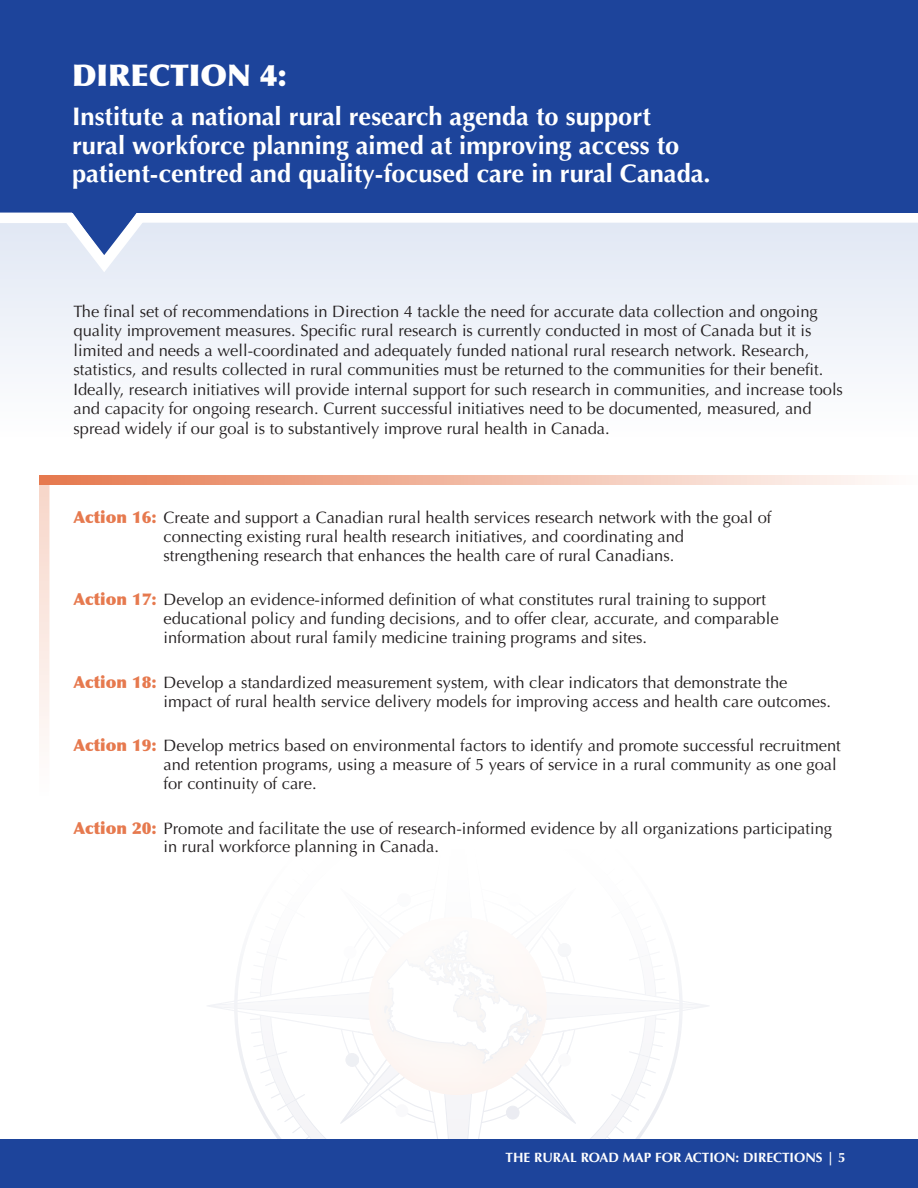
<style>
.page{position:relative;width:918px;height:1188px;background:#fff}
.page>*{position:absolute;margin:0;border:0;box-sizing:border-box;transform-origin:0 0}
.t1{font:900 30px "Optima";color:#fff}
.t2{font:700 25.5px/28.5px "Optima";color:#fff}
.actions{font:16.5px/18.9px "Optima";color:#231f20}
.body{font:16.5px/19.5px "Optima";color:#231f20}
.t3{font:700 13.5px "Optima";color:#fff}
.s1{font-weight:900;color:#e6794e}
</style>
<div class="page">
<svg style="left:234px;top:967px;width:449px;height:173px"></svg>
<svg style="left:261px;top:967px;width:394px;height:173px"></svg>
<div style="left:0;top:214px;width:918px;height:222px;background:linear-gradient(to bottom,#e0e7f4,#fefefe)"></div>
<div style="left:0;top:212px;width:918px;height:11px;background:#fff"></div>
<svg style="left:52px;top:212px;width:104px;height:69px"></svg>
<div style="left:0;top:0;width:918px;height:212px;background:#1d449b"></div>
<div style="left:0;top:213px;width:72px;height:10px;background:#fff"></div>
<div style="left:0;top:1140px;width:918px;height:48px;background:#1d449b"></div>
<svg style="left:50px;top:475px;width:825px;height:10px;background:#f1b8a1"></svg>
<svg style="left:39px;top:475px;width:11px;height:265px"></svg>
<p class="t1" style="left:72px;top:57px;width:217px">DIRECTION 4:</p>
<p class="t2" style="left:72px;top:103px;width:640px">Institute a national rural research agenda to support<br>rural workforce planning aimed at improving access to patient-centred and quality-focused care in rural Canada.</p>
<p class="body" style="left:74px;top:302px;width:771px">The final set of recommendations in Direction 4 tackle the need for accurate data collection and ongoing quality improvement measures. Specific rural research is currently conducted in most of Canada but it is limited and needs a well-coordinated and adequately funded national rural research network. Research, statistics, and results collected in rural communities must be returned to the communities for their benefit.<br>Ideally, research initiatives will provide internal support for such research in communities, and increase tools and capacity for ongoing research. Current successful initiatives need to be documented, measured, and spread widely if our goal is to substantively improve rural health in Canada.</p>
<p class="actions" style="left:74px;top:508px;width:699px;text-align:center"><span class="s1">Action 16:</span> Create and support a Canadian rural health services research network with the goal of connecting existing rural health research initiatives, and coordinating and<br>strengthening research that enhances the health care of rural Canadians.</p>
<p class="actions" style="left:164px;top:590px;width:617px;text-indent:-90px"><span class="s1">Action 17:</span> Develop an evidence-informed definition of what constitutes rural training to support educational policy and funding decisions, and to offer clear, accurate, and comparable information about rural family medicine training programs and sites.</p>
<p class="actions" style="left:164px;top:673px;width:669px;text-indent:-90px"><span class="s1">Action 18:</span> Develop a standardized measurement system, with clear indicators that demonstrate the impact of rural health service delivery models for improving access and health care outcomes.</p>
<p class="actions" style="left:164px;top:736px;width:679px;text-indent:-90px"><span class="s1">Action 19:</span> Develop metrics based on environmental factors to identify and promote successful recruitment and retention programs, using a measure of 5 years of service in a rural community as one goal for continuity of care.</p>
<p class="actions" style="left:164px;top:819px;width:670px;text-indent:-90px"><span class="s1">Action 20:</span> Promote and facilitate the use of research-informed evidence by all organizations participating in rural workforce planning in Canada.</p>
<p class="t3" style="left:506px;top:1150px;width:342px">THE RURAL ROAD MAP FOR ACTION: DIRECTIONS | 5</p>
</div>
